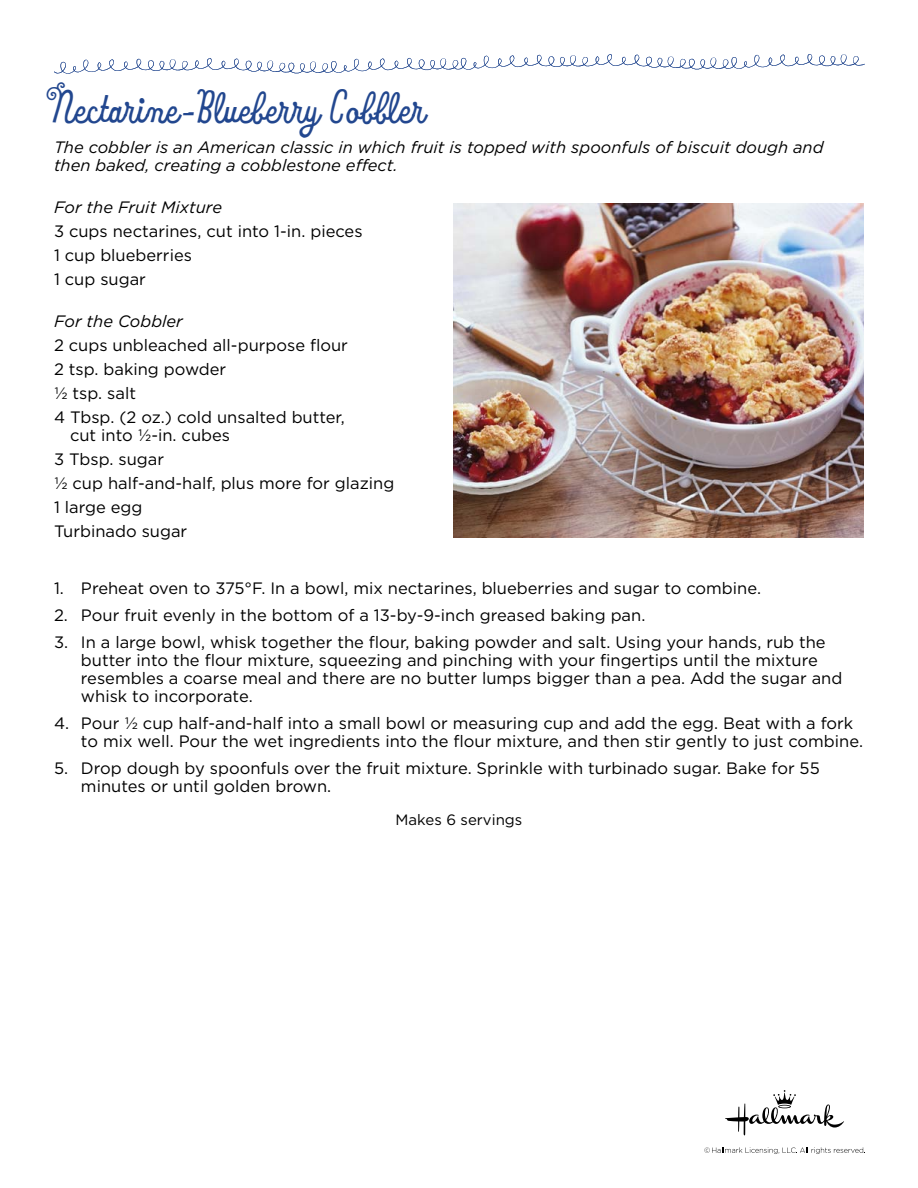
<style>
.page{position:relative;width:918px;height:1188px;background:#fff}
.page>*{position:absolute;margin:0;border:0;box-sizing:border-box;transform-origin:0 0}
.t1{font:700 48px "Hmk Handstand Script BCFG";color:#22478f}
.t2{font:16.5px/24px "Gotham";color:#000}
.t3{font:italic 16.5px/18px "Gotham";color:#000}
.t4{font:15px "Gotham";color:#000}
</style>
<div class="page">
<svg style="left:54px;top:54px;width:811px;height:20px"></svg>
<svg style="left:725px;top:1090px;width:119px;height:45px"></svg>
<svg style="left:704px;top:1147px;width:161px;height:7px"></svg>
<img style="left:454px;top:203px;width:410px;height:335px">
<h1 class="t1" style="left:54px;top:79px;width:372px">Nectarine- Blueberry Cobbler</h1>
<p class="t3" style="left:54px;top:138px;width:771px">The cobbler is an American classic in which fruit is topped with spoonfuls of biscuit dough and then baked, creating a cobblestone effect.</p>
<p class="t3" style="left:54px;top:198px;width:170px">For the Fruit Mixture</p>
<p class="t2" style="left:54px;top:219px;width:310px">3 cups nectarines, cut into 1-in. pieces<br>1 cup blueberries<br>1 cup sugar</p>
<p class="t3" style="left:54px;top:312px;width:130px">For the Cobbler</p>
<p class="t2" style="left:54px;top:333px;width:295px">2 cups unbleached all-purpose flour<br>2 tsp. baking powder<br>½ tsp. salt<br>4 Tbsp. (2 oz.) cold unsalted butter,</p>
<p class="t2" style="left:54px;top:423px;width:342px;text-indent:16px">cut into ½-in. cubes<br>3 Tbsp. sugar<br>½ cup half-and-half, plus more for glazing<br>1 large egg<br>Turbinado sugar</p>
<p class="t2" style="left:54px;top:576px;width:709px">1. Preheat oven to 375°F. In a bowl, mix nectarines, blueberries and sugar to combine.</p>
<p class="t2" style="left:54px;top:603px;width:593px">2. Pour fruit evenly in the bottom of a 13-by-9-inch greased baking pan.</p>
<p class="t2" style="left:81px;top:633px;width:763px;line-height:18px;text-indent:-27px">3. In a large bowl, whisk together the flour, baking powder and salt. Using your hands, rub the butter into the flour mixture, squeezing and pinching with your fingertips until the mixture resembles a coarse meal and there are no butter lumps bigger than a pea. Add the sugar and whisk to incorporate.</p>
<p class="t2" style="left:81px;top:714px;width:784px;line-height:18px;text-indent:-27px">4. Pour ½ cup half-and-half into a small bowl or measuring cup and add the egg. Beat with a fork to mix well. Pour the wet ingredients into the flour mixture, and then stir gently to just combine.</p>
<p class="t2" style="left:81px;top:759px;width:740px;line-height:18px;text-indent:-27px">5. Drop dough by spoonfuls over the fruit mixture. Sprinkle with turbinado sugar. Bake for 55 minutes or until golden brown.</p>
<p class="t4" style="left:396px;top:810px;width:128px">Makes 6 servings</p>
</div>
